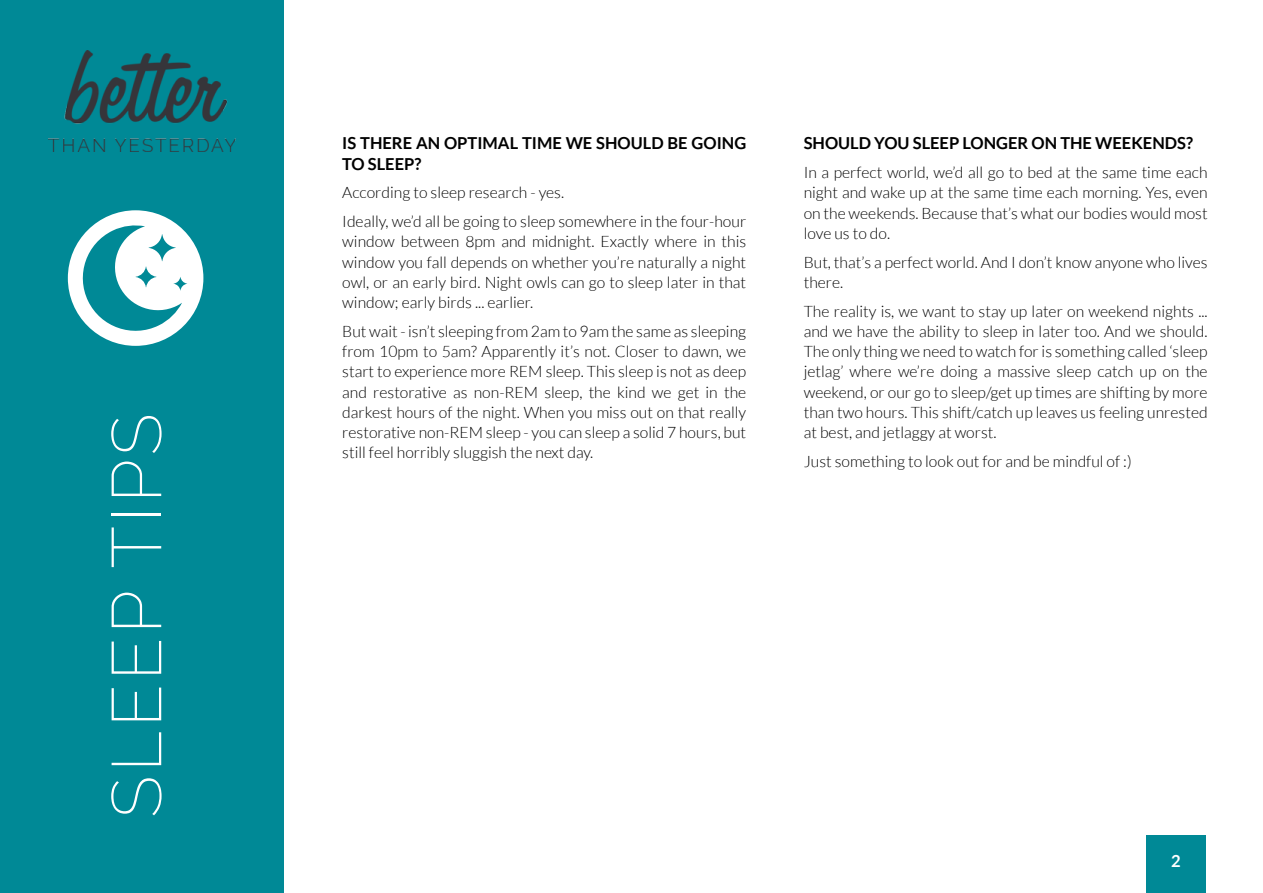
<style>
.page{position:relative;width:1263px;height:893px;background:#fff}
.page>*{position:absolute;margin:0;border:0;box-sizing:border-box;transform-origin:0 0}
.t1{font:200 69.9px "Raleway";letter-spacing:.05em;color:#fff}
.t2{font:700 16.5px/20.2px "Lato";color:#000}
.t3{font:700 16.5px "Lato";color:#fff}
.t4{font:300 15.75px/20.2px "Lato";color:#000;text-align:justify}
</style>
<div class="page">
<div style="left:1146px;top:836px;width:59px;height:57px;background:#008996"></div>
<div style="left:0;top:0;width:284px;height:893px;background:#008996"></div>
<img style="left:48px;top:50px;width:188px;height:102px">
<svg style="left:68px;top:210px;width:135px;height:136px"></svg>
<h1 class="t1" style="left:96px;top:818px;width:407px;rotate:-90deg">SLEEP TIPS</h1>
<p class="t2" style="left:342px;top:133px;width:405px">IS THERE AN OPTIMAL TIME WE SHOULD BE GOING<br>TO SLEEP?</p>
<p class="t4" style="left:342px;top:178px;width:405px;line-height:28.8px">According to sleep research - yes.<br>Ideally, we’d all be going to sleep somewhere in the four-hour</p>
<p class="t4" style="left:342px;top:232px;width:405px">window between 8pm and midnight. Exactly where in this window you fall depends on whether you’re naturally a night owl, or an early bird. Night owls can go to sleep later in that window; early birds ... earlier.</p>
<p class="t4" style="left:342px;top:321px;width:405px">But wait - isn’t sleeping from 2am to 9am the same as sleeping from 10pm to 5am? Apparently it’s not. Closer to dawn, we start to experience more REM sleep. This sleep is not as deep and restorative as non-REM sleep, the kind we get in the darkest hours of the night. When you miss out on that really restorative non-REM sleep - you can sleep a solid 7 hours, but still feel horribly sluggish the next day.</p>
<p class="t2" style="left:804px;top:133px;width:391px">SHOULD YOU SLEEP LONGER ON THE WEEKENDS?</p>
<p class="t4" style="left:804px;top:162px;width:405px">In a perfect world, we’d all go to bed at the same time each night and wake up at the same time each morning. Yes, even on the weekends. Because that’s what our bodies would most love us to do.</p>
<p class="t4" style="left:804px;top:252px;width:405px">But, that’s a perfect world. And I don’t know anyone who lives there.</p>
<p class="t4" style="left:804px;top:301px;width:405px">The reality is, we want to stay up later on weekend nights ... and we have the ability to sleep in later too. And we should.<br>The only thing we need to watch for is something called ‘sleep jetlag’ where we’re doing a massive sleep catch up on the weekend, or our go to sleep/get up times are shifting by more than two hours. This shift/catch up leaves us feeling unrested at best, and jetlaggy at worst.</p>
<p class="t4" style="left:804px;top:451px;width:329px">Just something to look out for and be mindful of :)</p>
<p class="t3" style="left:1171px;top:851px;width:11px">2</p>
</div>
